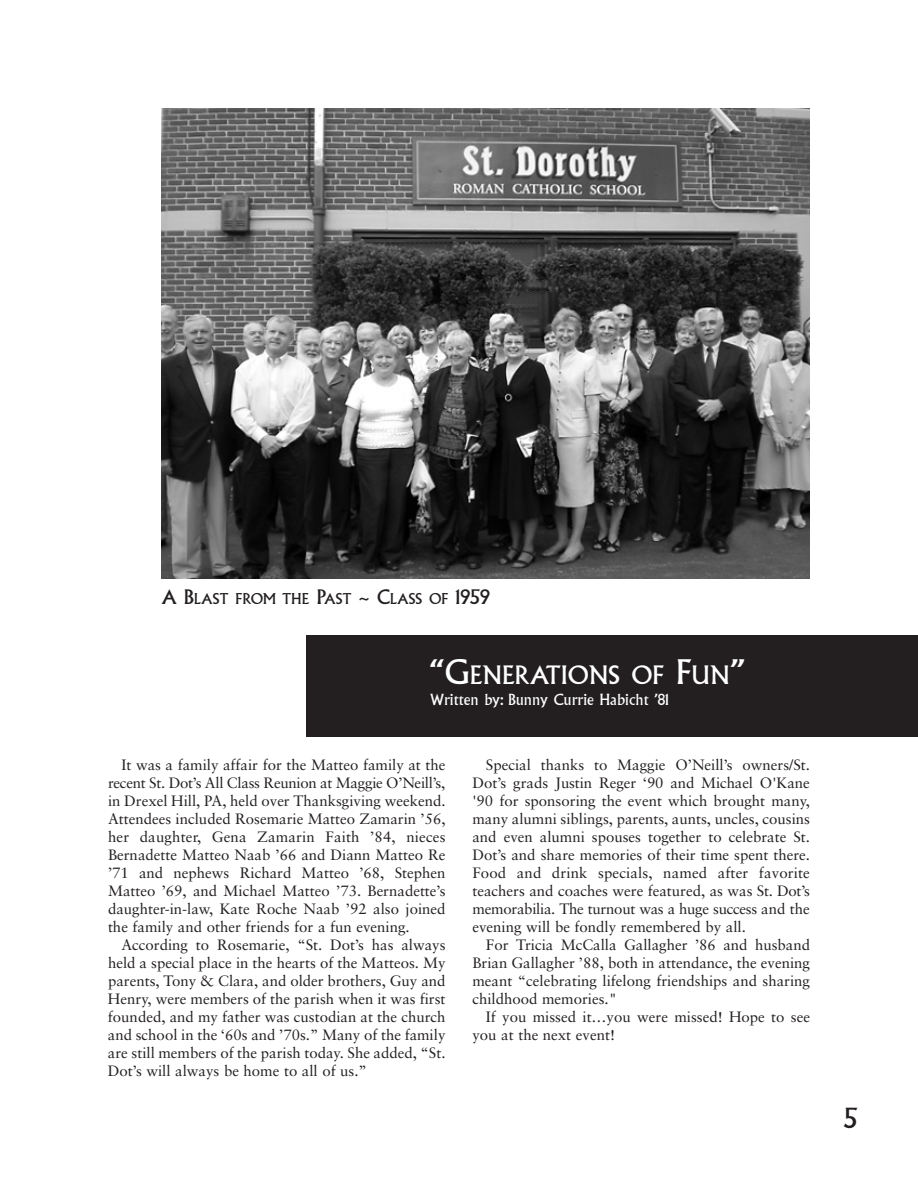
<style>
.page{position:relative;width:918px;height:1188px;background:#fff}
.page>*{position:absolute;margin:0;border:0;box-sizing:border-box;transform-origin:0 0}
.t1{font:27px "Albertus";color:#231f20}
.t2{font:24.75px "Albertus";color:#fff}
.t3{font:15px/18px "Sabon";color:#231f20;text-align:justify}
.t4{font:15px "Albertus";color:#fff}
.t5{font:14.7px "Albertus";color:#231f20}
.s1{font-size:19.5px}
.s2{font-size:33px}
</style>
<div class="page">
<div style="left:306px;top:635px;width:612px;height:101px;background:#231f20"></div>
<img style="left:161px;top:108px;width:649px;height:471px">
<p class="t5" style="left:161px;top:593px;width:330px"><span class="s1">A B</span>LAST FROM THE <span class="s1">P</span>AST <span class="s1">~ C</span>LASS OF <span class="s1">1959</span></p>
<h2 class="t2" style="left:430px;top:666px;width:316px"><span class="s2">“G</span>ENERATIONS OF <span class="s2">F</span>UN<span class="s2">”</span></h2>
<p class="t4" style="left:430px;top:694px;width:240px">Written by: Bunny Currie Habicht ’81</p>
<p class="t3" style="left:108px;top:757px;width:339px;text-indent:14px">It was a family affair for the Matteo family at the recent St. Dot’s All Class Reunion at Maggie O’Neill’s, in Drexel Hill, PA, held over Thanksgiving weekend.<br>Attendees included Rosemarie Matteo Zamarin ’56, her daughter, Gena Zamarin Faith ’84, nieces Bernadette Matteo Naab ’66 and Diann Matteo Re ’71 and nephews Richard Matteo ’68, Stephen Matteo ’69, and Michael Matteo ’73. Bernadette’s daughter-in-law, Kate Roche Naab ’92 also joined the family and other friends for a fun evening.</p>
<p class="t3" style="left:108px;top:937px;width:339px;text-indent:14px">According to Rosemarie, “St. Dot’s has always held a special place in the hearts of the Matteos. My parents, Tony &amp; Clara, and older brothers, Guy and Henry, were members of the parish when it was first founded, and my father was custodian at the church and school in the ‘60s and ’70s.” Many of the family are still members of the parish today. She added, “St.<br>Dot’s will always be home to all of us.”</p>
<p class="t3" style="left:472px;top:757px;width:339px;text-indent:14px">Special thanks to Maggie O’Neill’s owners/St.<br>Dot’s grads Justin Reger ‘90 and Michael O'Kane '90 for sponsoring the event which brought many, many alumni siblings, parents, aunts, uncles, cousins and even alumni spouses together to celebrate St.<br>Dot’s and share memories of their time spent there.<br>Food and drink specials, named after favorite teachers and coaches were featured, as was St. Dot’s memorabilia. The turnout was a huge success and the evening will be fondly remembered by all.</p>
<p class="t3" style="left:472px;top:937px;width:339px;text-indent:14px">For Tricia McCalla Gallagher ’86 and husband Brian Gallagher ’88, both in attendance, the evening meant “celebrating lifelong friendships and sharing childhood memories."</p>
<p class="t3" style="left:472px;top:1009px;width:339px;text-indent:14px">If you missed it…you were missed! Hope to see you at the next event!</p>
<h1 class="t1" style="left:844px;top:1107px;width:15px">5</h1>
</div>
